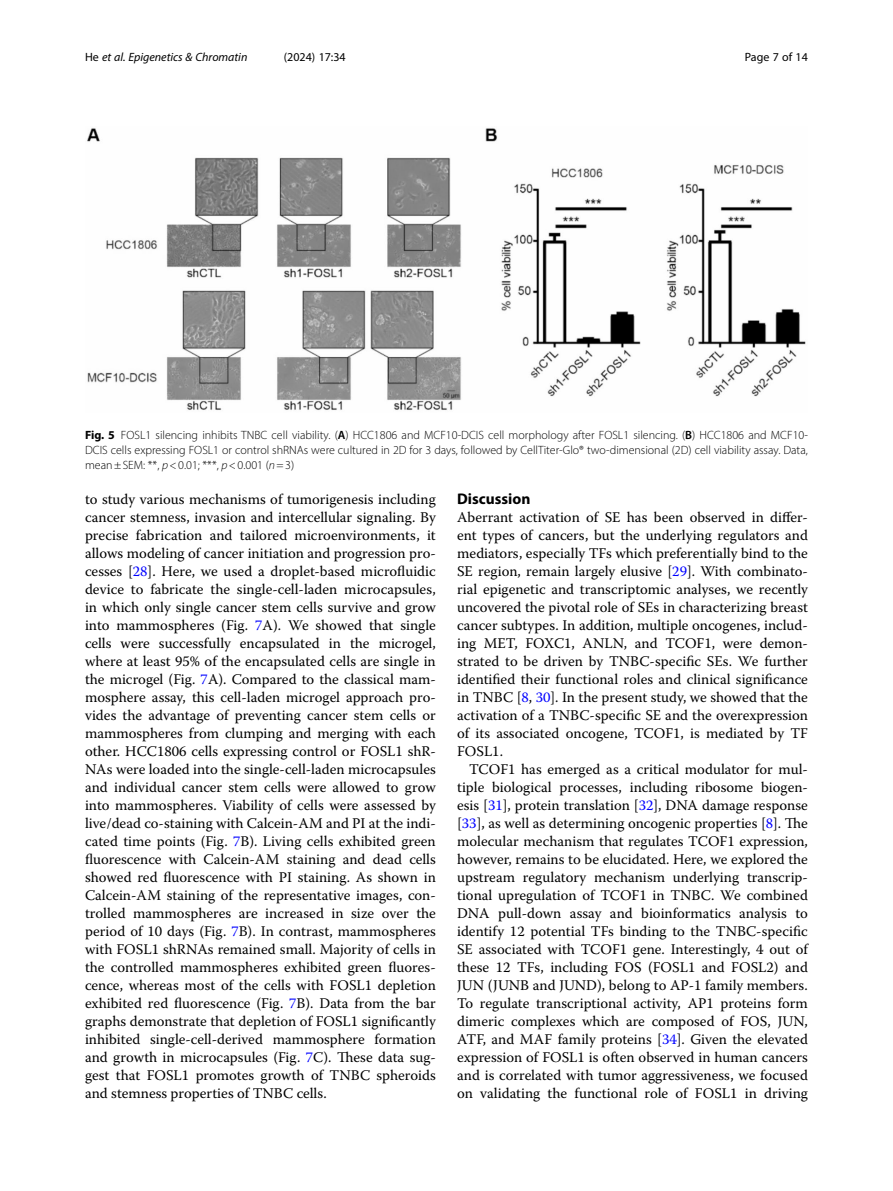
<style>
.page{position:relative;width:893px;height:1191px;background:#fff}
.page>*{position:absolute;margin:0;border:0;box-sizing:border-box;transform-origin:0 0}
.Head_1{font:700 15.45px "Myriad Pro";color:#000}
.Body_Text_Indent{font:14.7px/18px "Warnock Pro";color:#000;text-align:justify}
.Body_Text{font:14.7px/18px "Warnock Pro";color:#000;text-align:justify}
.Figure_Caption{font:300 12px/15px "Myriad Pro";color:#000;text-align:justify}
.t1{font:italic 12px "Myriad Pro";color:#000}
.t2{font:12px "Myriad Pro";color:#000}
.s1{font-style:normal}
.s2{font-weight:700}
.s3{font-weight:600}
.s4{font-style:italic}
.s5{color:#00f}
</style>
<div class="page">
<img style="left:87px;top:128px;width:719px;height:282px">
<p class="t1" style="left:85px;top:50px;width:164px"><span class="s1">He</span> et al. Epigenetics &amp; Chromatin</p>
<p class="t2" style="left:284px;top:50px;width:63px">(2024) 17:34</p>
<p class="t2" style="left:745px;top:50px;width:65px">Page 7 of 14</p>
<p class="Figure_Caption" style="left:85px;top:428px;width:724px"><span class="s2">Fig. 5</span> FOSL1 silencing inhibits TNBC cell viability. (<span class="s3">A</span>) HCC1806 and MCF10-DCIS cell morphology after FOSL1 silencing. (<span class="s3">B</span>) HCC1806 and MCF10- DCIS cells expressing FOSL1 or control shRNAs were cultured in 2D for 3 days, followed by CellTiter-Glo® two-dimensional (2D) cell viability assay. Data, mean±SEM: **, <span class="s4">p</span>&lt;0.01; ***, <span class="s4">p</span>&lt;0.001 (<span class="s4">n</span>=3)</p>
<p class="Body_Text_Indent" style="left:85px;top:490px;width:352px">to study various mechanisms of tumorigenesis including cancer stemness, invasion and intercellular signaling. By precise fabrication and tailored microenvironments, it allows modeling of cancer initiation and progression pro&shy;cesses [<span class="s5">28</span>]. Here, we used a droplet-based microfluidic device to fabricate the single-cell-laden microcapsules, in which only single cancer stem cells survive and grow into mammospheres (Fig. <span class="s5">7</span>A). We showed that single cells were successfully encapsulated in the microgel, where at least 95% of the encapsulated cells are single in the microgel (Fig. <span class="s5">7</span>A). Compared to the classical mam&shy;mosphere assay, this cell-laden microgel approach pro&shy;vides the advantage of preventing cancer stem cells or mammospheres from clumping and merging with each other. HCC1806 cells expressing control or FOSL1 shR-NAs were loaded into the single-cell-laden microcapsules and individual cancer stem cells were allowed to grow into mammospheres. Viability of cells were assessed by live/dead co-staining with Calcein-AM and PI at the indi&shy;cated time points (Fig. <span class="s5">7</span>B). Living cells exhibited green fluorescence with Calcein-AM staining and dead cells showed red fluorescence with PI staining. As shown in Calcein-AM staining of the representative images, con&shy;trolled mammospheres are increased in size over the period of 10 days (Fig. <span class="s5">7</span>B). In contrast, mammospheres with FOSL1 shRNAs remained small. Majority of cells in the controlled mammospheres exhibited green fluores&shy;cence, whereas most of the cells with FOSL1 depletion exhibited red fluorescence (Fig. <span class="s5">7</span>B). Data from the bar graphs demonstrate that depletion of FOSL1 significantly inhibited single-cell-derived mammosphere formation and growth in microcapsules (Fig. <span class="s5">7</span>C). These data sug&shy;gest that FOSL1 promotes growth of TNBC spheroids and stemness properties of TNBC cells.</p>
<p class="Head_1" style="left:457px;top:489px;width:75px">Discussion</p>
<p class="Body_Text" style="left:457px;top:508px;width:352px">Aberrant activation of SE has been observed in differ&shy;ent types of cancers, but the underlying regulators and mediators, especially TFs which preferentially bind to the SE region, remain largely elusive [<span class="s5">29</span>]. With combinato&shy;rial epigenetic and transcriptomic analyses, we recently uncovered the pivotal role of SEs in characterizing breast cancer subtypes. In addition, multiple oncogenes, includ&shy;ing MET, FOXC1, ANLN, and TCOF1, were demon&shy;strated to be driven by TNBC-specific SEs. We further identified their functional roles and clinical significance in TNBC [<span class="s5">8</span>, <span class="s5">30</span>]. In the present study, we showed that the activation of a TNBC-specific SE and the overexpression of its associated oncogene, TCOF1, is mediated by TF FOSL1.</p>
<p class="Body_Text_Indent" style="left:457px;top:760px;width:352px;text-indent:12px">TCOF1 has emerged as a critical modulator for mul&shy;tiple biological processes, including ribosome biogen&shy;esis [<span class="s5">31</span>], protein translation [<span class="s5">32</span>], DNA damage response [<span class="s5">33</span>], as well as determining oncogenic properties [<span class="s5">8</span>]. The molecular mechanism that regulates TCOF1 expression, however, remains to be elucidated. Here, we explored the upstream regulatory mechanism underlying transcrip&shy;tional upregulation of TCOF1 in TNBC. We combined DNA pull-down assay and bioinformatics analysis to identify 12 potential TFs binding to the TNBC-specific SE associated with TCOF1 gene. Interestingly, 4 out of these 12 TFs, including FOS (FOSL1 and FOSL2) and JUN (JUNB and JUND), belong to AP-1 family members.<br>To regulate transcriptional activity, AP1 proteins form dimeric complexes which are composed of FOS, JUN, ATF, and MAF family proteins [<span class="s5">34</span>]. Given the elevated expression of FOSL1 is often observed in human cancers and is correlated with tumor aggressiveness, we focused on validating the functional role of FOSL1 in driving</p>
</div>
